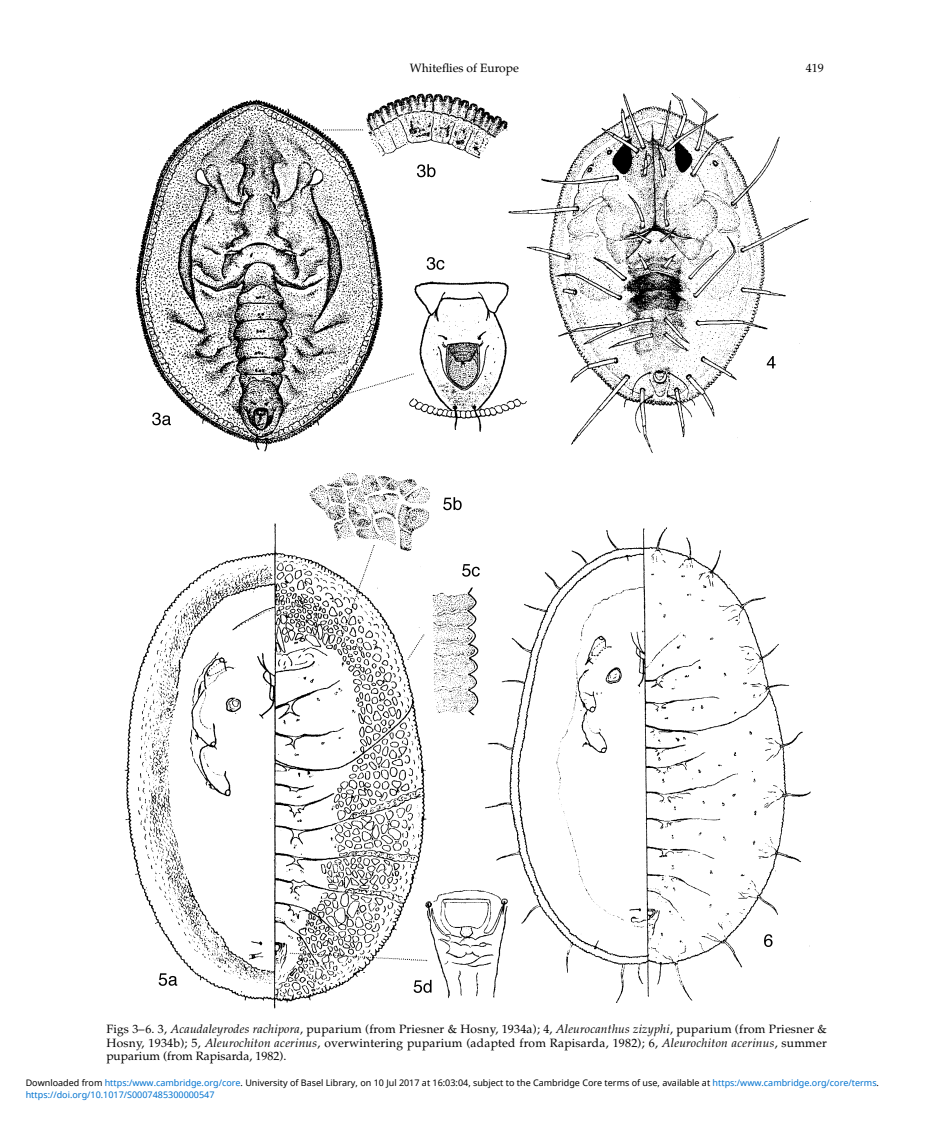
<style>
.page{position:relative;width:935px;height:1122px;background:#fff}
.page>*{position:absolute;margin:0;border:0;box-sizing:border-box;transform-origin:0 0}
.t1{font:12px/13.5px "Palatino";color:#000;text-align:justify}
.t2{font:9px "Noto Sans";color:#000}
.t3{font:9px "Noto Sans";color:#0172cf}
.s1{font-style:italic}
.s2{color:#0172cf}
</style>
<div class="page">
<img style="left:124px;top:93px;width:687px;height:916px">
<p class="t1" style="left:410px;top:62px;width:110px">Whiteflies of Europe</p>
<p class="t1" style="left:805px;top:62px;width:19px">419</p>
<p class="t1" style="left:106px;top:1024px;width:722px">Figs 3–6. 3, <span class="s1">Acaudaleyrodes rachipora</span>, puparium (from Priesner &amp; Hosny, 1934a); 4, <span class="s1">Aleurocanthus zizyphi</span>, puparium (from Priesner &amp; Hosny, 1934b); 5, <span class="s1">Aleurochiton acerinus</span>, overwintering puparium (adapted from Rapisarda, 1982); 6, <span class="s1">Aleurochiton acerinus</span>, summer puparium (from Rapisarda, 1982).</p>
<p class="t3" style="left:26px;top:1089px;width:190px">https://doi.org/10.1017/S0007485300000547</p>
<p class="t2" style="left:26px;top:1077px;width:854px">Downloaded from <span class="s2">https:/www.cambridge.org/core</span>. University of Basel Library, on 10 Jul 2017 at 16:03:04, subject to the Cambridge Core terms of use, available at <span class="s2">https:/www.cambridge.org/core/terms</span>.</p>
</div>
